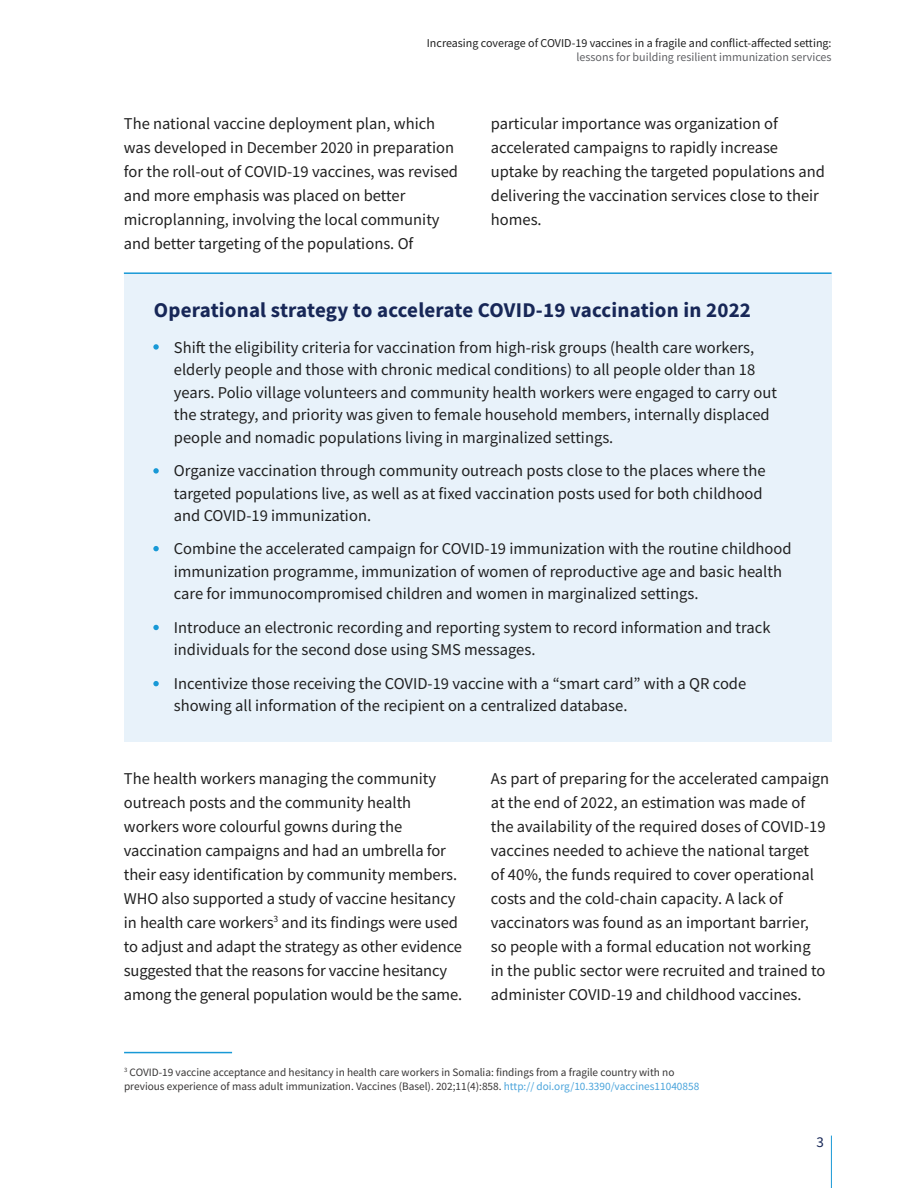
<style>
.page{position:relative;width:918px;height:1188px;background:#fff}
.page>*{position:absolute;margin:0;border:0;box-sizing:border-box;transform-origin:0 0}
.t1{font:700 21px "Source Sans Pro";letter-spacing:.01em;color:#172757}
.t2{font:16.5px/24px "Source Sans Pro";color:#202020}
.t3{font:15px "Source Sans Pro";color:#172757}
.t4{font:12px "Source Sans Pro";color:#202020}
.t5{font:12px "Source Sans Pro";color:#606165}
.t6{font:11.25px/13.5px "Source Sans Pro";color:#383636}
.s1{color:#4aa4db}
</style>
<div class="page">
<hr style="left:831px;top:1136px;width:1px;height:52px;background:#1899d6">
<div style="left:124px;top:273px;width:708px;height:469px;background:#e8f2fa"></div>
<hr style="left:124px;top:272px;width:708px;height:2px;background:#1899d6">
<svg style="left:153px;top:344px;width:6px;height:6px"></svg>
<svg style="left:153px;top:468px;width:6px;height:6px"></svg>
<svg style="left:153px;top:546px;width:6px;height:5px"></svg>
<svg style="left:153px;top:625px;width:6px;height:5px"></svg>
<svg style="left:153px;top:681px;width:6px;height:5px"></svg>
<hr style="left:124px;top:1052px;width:108px;height:1px;background:#1899d6">
<p class="t4" style="left:427px;top:35px;width:406px">Increasing coverage of COVID-19 vaccines in a fragile and conflict-affected setting:</p>
<p class="t5" style="left:577px;top:49px;width:257px">lessons for building resilient immunization services</p>
<p class="t2" style="left:124px;top:112px;width:336px">The national vaccine deployment plan, which was developed in December 2020 in preparation for the roll-out of COVID-19 vaccines, was revised and more emphasis was placed on better microplanning, involving the local community and better targeting of the populations. Of</p>
<p class="t2" style="left:491px;top:112px;width:335px">particular importance was organization of accelerated campaigns to rapidly increase uptake by reaching the targeted populations and delivering the vaccination services close to their homes.</p>
<p class="t1" style="left:154px;top:295px;width:599px">Operational strategy to accelerate COVID-19 vaccination in 2022</p>
<p class="t2" style="left:174px;top:336px;width:605px;line-height:22.5px">Shift the eligibility criteria for vaccination from high-risk groups (health care workers, elderly people and those with chronic medical conditions) to all people older than 18 years. Polio village volunteers and community health workers were engaged to carry out the strategy, and priority was given to female household members, internally displaced people and nomadic populations living in marginalized settings.</p>
<p class="t2" style="left:174px;top:459px;width:593px;line-height:22.5px">Organize vaccination through community outreach posts close to the places where the targeted populations live, as well as at fixed vaccination posts used for both childhood and COVID-19 immunization.</p>
<p class="t2" style="left:174px;top:538px;width:619px;line-height:22.5px">Combine the accelerated campaign for COVID-19 immunization with the routine childhood immunization programme, immunization of women of reproductive age and basic health care for immunocompromised children and women in marginalized settings.</p>
<p class="t2" style="left:174px;top:616px;width:598px;line-height:22.5px">Introduce an electronic recording and reporting system to record information and track individuals for the second dose using SMS messages.</p>
<p class="t2" style="left:174px;top:672px;width:574px;line-height:22.5px">Incentivize those receiving the COVID-19 vaccine with a “smart card” with a QR code showing all information of the recipient on a centralized database.</p>
<p class="t2" style="left:124px;top:766px;width:340px">The health workers managing the community outreach posts and the community health workers wore colourful gowns during the vaccination campaigns and had an umbrella for their easy identification by community members.<br>WHO also supported a study of vaccine hesitancy in health care workers<sup>3</sup> and its findings were used to adjust and adapt the strategy as other evidence suggested that the reasons for vaccine hesitancy among the general population would be the same.</p>
<p class="t2" style="left:491px;top:766px;width:340px">As part of preparing for the accelerated campaign at the end of 2022, an estimation was made of the availability of the required doses of COVID-19 vaccines needed to achieve the national target<br>of 40%, the funds required to cover operational costs and the cold-chain capacity. A lack of vaccinators was found as an important barrier,<br>so people with a formal education not working<br>in the public sector were recruited and trained to administer COVID-19 and childhood vaccines.</p>
<p class="t6" style="left:124px;top:1065px;width:577px"><sup>3</sup> COVID-19 vaccine acceptance and hesitancy in health care workers in Somalia: findings from a fragile country with no previous experience of mass adult immunization. Vaccines (Basel). 202;11(4):858. <span class="s1">http:// doi.org/10.3390/vaccines11040858</span></p>
<p class="t3" style="left:817px;top:1132px;width:9px">3</p>
</div>
